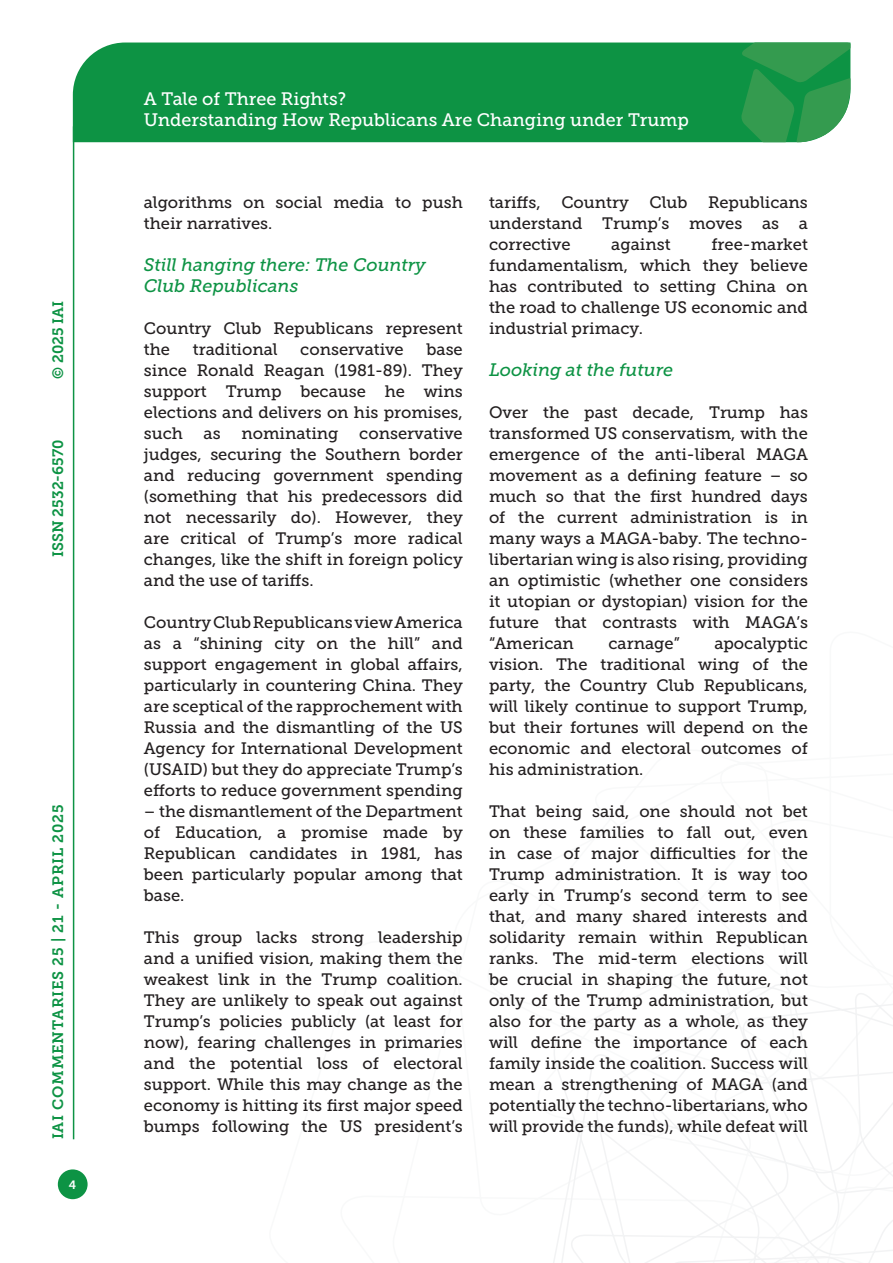
<style>
.page{position:relative;width:893px;height:1263px;background:#fff}
.page>*{position:absolute;margin:0;border:0;box-sizing:border-box;transform-origin:0 0}
.t1{font:18px/21.6px "Museo Slab 500";color:#fff}
.Titolo_paragrafo_2{font:italic 18px/21px "Museo Slab 500";color:#0d9344}
.Testo{font:16.5px/21px "Museo Slab 500";color:#231f20;text-align:justify}
.t2{font:15px "Museo Slab 700";letter-spacing:.05em;color:#0d9344}
.t3{font:15px "Museo Slab 700";color:#0d9344}
.t4{font:12px "Museo Slab 700";color:#fff}
</style>
<div class="page">
<svg style="left:553px;top:960px;width:340px;height:303px"></svg>
<div style="left:73px;top:43px;width:668px;height:99px;background:#0d9344"></div>
<svg style="left:741px;top:43px;width:109px;height:99px;background:#339d54"></svg>
<div style="left:58px;top:1169px;width:30px;height:30px;background:#0d9344;border-radius:50%"></div>
<hr style="left:73px;top:126px;width:1px;height:1013px;background:#0d9344">
<p class="t2" style="left:50px;top:379px;width:80px;rotate:-90deg">© 2025 IAI</p>
<p class="t3" style="left:50px;top:557px;width:119px;rotate:-90deg">ISSN 2532-6570</p>
<p class="t2" style="left:50px;top:1139px;width:336px;rotate:-90deg">IAI COMMENTARIES 25 | 21 - APRIL 2025</p>
<p class="t4" style="left:69px;top:1178px;width:9px">4</p>
<p class="t1" style="left:144px;top:88px;width:546px">A Tale of Three Rights?<br>Understanding How Republicans Are Changing under Trump</p>
<p class="Testo" style="left:144px;top:192px;width:320px">algorithms on social media to push their narratives.</p>
<p class="Titolo_paragrafo_2" style="left:144px;top:254px;width:284px">Still hanging there: The Country<br>Club Republicans</p>
<p class="Testo" style="left:144px;top:318px;width:320px">Country Club Republicans represent the</p>
<p class="Testo" style="left:144px;top:339px;width:320px;text-indent:283px">base since Ronald Reagan (1981-89). They support Trump because he wins elections and delivers on his promises, such</p>
<p class="Testo" style="left:193px;top:339px;width:86px">traditional</p>
<p class="Testo" style="left:300px;top:339px;width:105px">conservative</p>
<p class="Testo" style="left:144px;top:423px;width:320px;text-indent:215px">conservative judges, securing the Southern border and reducing government spending (something that his predecessors did not necessarily do). However, they are critical of Trump’s more radical changes, like the shift in foreign policy and the use of tariffs.</p>
<p class="Testo" style="left:144px;top:612px;width:320px">Country Club Republicans view America as a “shining city on the hill” and support engagement in global affairs, particularly in countering China. They are sceptical of the rapprochement with Russia and the dismantling of the US Agency for International Development (USAID) but they do appreciate Trump’s efforts to reduce government spending</p>
<p class="Testo" style="left:144px;top:801px;width:320px">– the dismantlement of the Department of Education, a promise made by Republican candidates in 1981, has been particularly popular among that base.</p>
<p class="Testo" style="left:144px;top:927px;width:320px">This group lacks strong leadership and a unified vision, making them the weakest link in the Trump coalition.<br>They are unlikely to speak out against Trump’s policies publicly (at least for now), fearing challenges in primaries and the potential loss of electoral support. While this may change as the economy is hitting its first major speed bumps following the US president’s</p>
<p class="Testo" style="left:204px;top:423px;width:19px">as</p>
<p class="Testo" style="left:241px;top:423px;width:99px">nominating</p>
<p class="Testo" style="left:489px;top:192px;width:320px">tariffs, Country Club Republicans understand Trump’s moves as a corrective</p>
<p class="Testo" style="left:489px;top:234px;width:320px;text-indent:222px">free-market fundamentalism, which they believe has contributed to setting China on the road to challenge US economic and industrial primacy.</p>
<p class="Titolo_paragrafo_2" style="left:489px;top:359px;width:186px">Looking at the future</p>
<p class="Testo" style="left:489px;top:402px;width:320px">Over the past decade, Trump has transformed US conservatism, with the emergence of the anti-liberal MAGA movement as a defining feature – so much so that the first hundred days of the current administration is in many ways a MAGA-baby. The techno&shy;libertarian wing is also rising, providing an optimistic (whether one considers it utopian or dystopian) vision for the future that contrasts with MAGA’s “American</p>
<p class="Testo" style="left:611px;top:234px;width:61px">against</p>
<p class="Testo" style="left:608px;top:633px;width:73px">carnage”</p>
<p class="Testo" style="left:489px;top:633px;width:320px;text-indent:225px">apocalyptic vision. The traditional wing of the party, the Country Club Republicans, will likely continue to support Trump, but their fortunes will depend on the economic and electoral outcomes of his administration.</p>
<p class="Testo" style="left:489px;top:801px;width:320px">That being said, one should not bet on these families to fall out, even in case of major difficulties for the Trump administration. It is way too early in Trump’s second term to see that, and many shared interests and solidarity remain within Republican ranks. The mid-term elections will be crucial in shaping the future, not only of the Trump administration, but also for the party as a whole, as they will define the importance of each family inside the coalition. Success will mean a strengthening of MAGA (and potentially the techno-libertarians, who will provide the funds), while defeat will</p>
</div>
